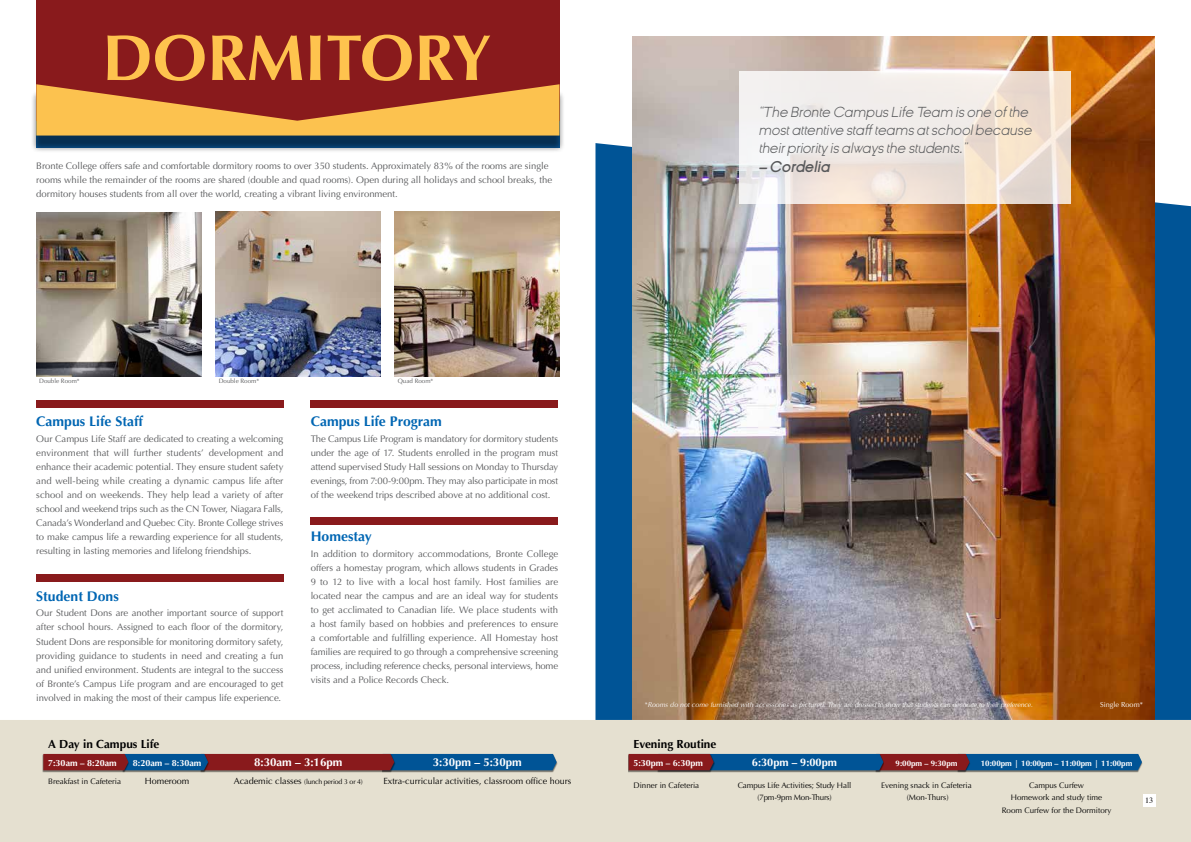
<style>
.page{position:relative;width:1191px;height:842px;background:#fff}
.page>*{position:absolute;margin:0;border:0;box-sizing:border-box;transform-origin:0 0}
.t1{font:700 65px "Optima";color:#fec34e}
.t2{font:italic 300 15px/18px "Ginora Sans";letter-spacing:-.02em;color:#58595b}
.t3{font:italic 600 15px "Ginora Sans";letter-spacing:-.02em;color:#58595b}
.t4{font:700 14px "Optima";color:#0066b3}
.t5{font:700 11.8px "Optima";color:#000}
.t6{font:700 11.5px "Optima";color:#fff}
.t7{font:700 11px "Optima";color:#fff}
.t8{font:9.5px/14px "Optima";color:#58595b;text-align:justify}
.t9{font:9px "Optima";color:#000}
.t10{font:700 9px "Optima";color:#fff}
.t11{font:8px/12.5px "Optima";color:#000;text-align:center}
.t12{font:700 8px "Optima";color:#fff}
.t13{font:8px "Optima";letter-spacing:-.025em;color:#000}
.t14{font:8px "Times";color:#000}
.t15{font:7.3px "Optima";color:#fff}
.t16{font:italic 7px "Optima";letter-spacing:-.025em;color:#fff}
.t17{font:7px "Optima";letter-spacing:-.025em;color:#000}
.t18{font:6.2px "Optima";color:#58595b}
.s1{font-size:9px}
</style>
<div class="page">
<svg style="left:595px;top:143px;width:596px;height:577px;background:#115f9d"></svg>
<img style="left:633px;top:36px;width:522px;height:684px">
<div style="left:0;top:720px;width:1191px;height:122px;background:#e5e0d0"></div>
<div style="left:36px;top:0;width:523px;height:148px;background:#891a1c"></div>
<div style="left:382px;top:754px;width:175px;height:18px;background:#516876"></div>
<div style="left:957px;top:754px;width:185px;height:18px;background:#516876"></div>
<div style="left:200px;top:754px;width:195px;height:18px;background:#000;opacity:.5"></div>
<div style="left:875px;top:754px;width:95px;height:18px;background:#000;opacity:.5"></div>
<div style="left:122px;top:754px;width:87px;height:18px;background:#000;opacity:.5"></div>
<div style="left:657px;top:754px;width:227px;height:18px;background:#516876"></div>
<div style="left:42px;top:754px;width:87px;height:18px;background:#000;opacity:.5"></div>
<svg style="left:43px;top:754px;width:514px;height:16px;background:#483555"></svg>
<div style="left:627px;top:754px;width:87px;height:18px;background:#000;opacity:.5"></div>
<svg style="left:628px;top:754px;width:514px;height:16px;background:#2d416d"></svg>
<img style="left:216px;top:211px;width:165px;height:165px">
<img style="left:36px;top:212px;width:165px;height:164px">
<img style="left:394px;top:211px;width:165px;height:165px">
<div style="left:1143px;top:794px;width:12px;height:12px;background:#fff"></div>
<svg style="left:739px;top:71px;width:331px;height:132px"></svg>
<div style="left:36px;top:400px;width:248px;height:8px;background:#891a1c"></div>
<div style="left:36px;top:575px;width:248px;height:7px;background:#891a1c"></div>
<div style="left:311px;top:400px;width:247px;height:8px;background:#891a1c"></div>
<div style="left:311px;top:518px;width:247px;height:7px;background:#891a1c"></div>
<div style="left:30px;top:90px;width:535px;height:63px;background:#000;opacity:.5"></div>
<svg style="left:36px;top:84px;width:523px;height:52px"></svg>
<h1 class="t1" style="left:102px;top:20px;width:390px">DORMITORY</h1>
<p class="t8" style="left:36px;top:159px;width:517px;text-align:left">Bronte College offers safe and comfortable dormitory rooms to over 350 students. Approximately 83% of the rooms are single rooms while the remainder of the rooms are shared (double and quad rooms). Open during all holidays and school breaks, the dormitory houses students from all over the world, creating a vibrant living environment.</p>
<h2 class="t2" style="left:758px;top:102px;width:275px">“The Bronte Campus Life Team is one of the most attentive staff teams at school because their priority is always the students.”</h2>
<h2 class="t3" style="left:758px;top:159px;width:73px">– Cordelia</h2>
<p class="t18" style="left:39px;top:377px;width:42px">Double Room*</p>
<p class="t18" style="left:219px;top:377px;width:42px">Double Room*</p>
<p class="t18" style="left:398px;top:377px;width:37px">Quad Room*</p>
<h3 class="t4" style="left:36px;top:414px;width:108px">Campus Life Staff</h3>
<p class="t8" style="left:36px;top:432px;width:249px">Our Campus Life Staff are dedicated to creating a welcoming environment that will further students’ development and enhance their academic potential. They ensure student safety and well-being while creating a dynamic campus life after school and on weekends. They help lead a variety of after school and weekend trips such as the CN Tower, Niagara Falls, Canada’s Wonderland and Quebec City. Bronte College strives to make campus life a rewarding experience for all students, resulting in lasting memories and lifelong friendships.</p>
<h3 class="t4" style="left:36px;top:588px;width:84px">Student Dons</h3>
<p class="t8" style="left:36px;top:606px;width:249px">Our Student Dons are another important source of support after school hours. Assigned to each floor of the dormitory, Student Dons are responsible for monitoring dormitory safety, providing guidance to students in need and creating a fun and unified environment. Students are integral to the success of Bronte’s Campus Life program and are encouraged to get involved in making the most of their campus life experience.</p>
<h3 class="t4" style="left:311px;top:414px;width:133px">Campus Life Program</h3>
<p class="t8" style="left:311px;top:432px;width:249px">The Campus Life Program is mandatory for dormitory students under the age of 17. Students enrolled in the program must attend supervised Study Hall sessions on Monday to Thursday evenings, from 7:00-9:00pm. They may also participate in most of the weekend trips described above at no additional cost.</p>
<h3 class="t4" style="left:311px;top:529px;width:63px">Homestay</h3>
<p class="t8" style="left:311px;top:547px;width:249px">In addition to dormitory accommodations, Bronte College offers a homestay program, which allows students in Grades 9 to 12 to live with a local host family. Host families are located near the campus and are an ideal way for students to get acclimated to Canadian life. We place students with a host family based on hobbies and preferences to ensure a comfortable and fulfilling experience. All Homestay host families are required to go through a comprehensive screening process, including reference checks, personal interviews, home visits and a Police Records Check.</p>
<p class="t5" style="left:48px;top:737px;width:113px">A Day in Campus Life</p>
<p class="t10" style="left:48px;top:758px;width:70px">7:30am – 8:20am</p>
<p class="t10" style="left:133px;top:758px;width:70px">8:20am – 8:30am</p>
<p class="t6" style="left:254px;top:755px;width:90px">8:30am – 3:16pm</p>
<p class="t6" style="left:433px;top:755px;width:90px">3:30pm – 5:30pm</p>
<p class="t11" style="left:48px;top:775px;width:74px">Breakfast in Cafeteria</p>
<p class="t9" style="left:145px;top:776px;width:46px">Homeroom</p>
<p class="t17" style="left:234px;top:777px;width:131px"><span class="s1">Academic classes</span> (lunch period 3 or 4)</p>
<p class="t9" style="left:383px;top:776px;width:189px">Extra-curricular activities, classroom office hours</p>
<p class="t16" style="left:644px;top:700px;width:390px">*Rooms do not come furnished with accessories as pictured. They are dressed to show that students can decorate to their preference.</p>
<p class="t15" style="left:1100px;top:700px;width:44px">Single Room*</p>
<p class="t5" style="left:633px;top:737px;width:84px">Evening Routine</p>
<p class="t10" style="left:633px;top:758px;width:71px">5:30pm – 6:30pm</p>
<p class="t7" style="left:752px;top:756px;width:86px">6:30pm – 9:00pm</p>
<p class="t12" style="left:895px;top:759px;width:63px">9:00pm – 9:30pm</p>
<p class="t12" style="left:980px;top:759px;width:153px">10:00pm | 10:00pm – 11:00pm | 11:00pm</p>
<p class="t11" style="left:633px;top:779px;width:67px">Dinner in Cafeteria</p>
<p class="t11" style="left:737px;top:779px;width:115px">Campus Life Activities; Study Hall</p>
<p class="t11" style="left:881px;top:779px;width:92px">Evening snack in Cafeteria</p>
<p class="t11" style="left:1029px;top:779px;width:57px">Campus Curfew</p>
<p class="t13" style="left:757px;top:793px;width:76px">(7pm-9pm Mon-Thurs)</p>
<p class="t11" style="left:906px;top:792px;width:43px">(Mon-Thurs)</p>
<p class="t11" style="left:1001px;top:792px;width:111px">Homework and study time<br>Room Curfew for the Dormitory</p>
<p class="t14" style="left:1145px;top:793px;width:9px">13</p>
</div>
